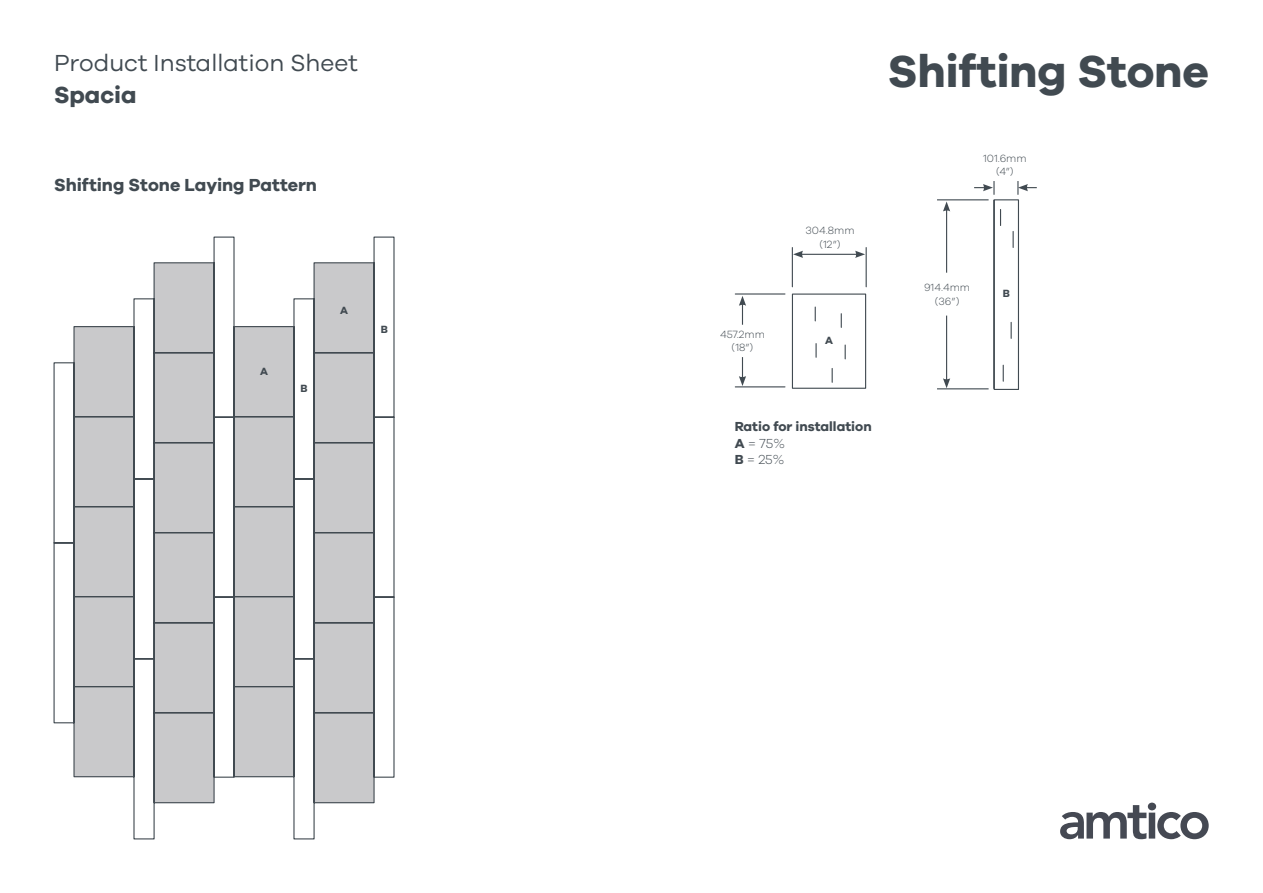
<style>
.page{position:relative;width:1263px;height:893px;background:#fff}
.page>*{position:absolute;margin:0;border:0;box-sizing:border-box;transform-origin:0 0}
.t1{font:700 46.05px "Galano Grotesque";letter-spacing:-.005em;color:#414a51}
.t2{font:24px "Galano Grotesque";color:#414a51}
.t3{font:700 24px "Galano Grotesque";color:#414a51}
.t4{font:700 18px "Galano Grotesque";color:#414a51}
.t5{font:700 13.5px/16.2px "Galano Grotesque";color:#414a51}
.t6{font:300 10.8px/13.5px "Galano Grotesque";color:#414a51;text-align:center}
.t7{font:700 10.8px "Galano Grotesque";color:#414a51}
.s1{font-weight:300}
</style>
<div class="page">
<svg style="left:1060px;top:803px;width:149px;height:36px"></svg>
<hr style="left:735px;top:386px;width:50px;height:1px;background:#414a51">
<hr style="left:735px;top:293px;width:50px;height:2px;background:#414a51">
<hr style="left:792px;top:248px;width:1px;height:39px;background:#414a51">
<hr style="left:866px;top:248px;width:1px;height:39px;background:#414a51">
<svg style="left:791px;top:293px;width:76px;height:96px"></svg>
<hr style="left:801px;top:254px;width:56px;height:1px;background:#414a51">
<svg style="left:793px;top:251px;width:10px;height:7px"></svg>
<svg style="left:855px;top:251px;width:10px;height:7px"></svg>
<svg style="left:739px;top:296px;width:7px;height:29px"></svg>
<svg style="left:739px;top:357px;width:7px;height:29px"></svg>
<hr style="left:937px;top:199px;width:51px;height:1px;background:#414a51">
<hr style="left:937px;top:388px;width:51px;height:1px;background:#414a51">
<hr style="left:946px;top:209px;width:1px;height:64px;background:#414a51">
<svg style="left:943px;top:201px;width:7px;height:10px"></svg>
<hr style="left:946px;top:316px;width:1px;height:65px;background:#414a51">
<svg style="left:943px;top:378px;width:7px;height:10px"></svg>
<svg style="left:974px;top:181px;width:20px;height:14px"></svg>
<svg style="left:53px;top:236px;width:342px;height:604px"></svg>
<svg style="left:1000px;top:209px;width:1px;height:16px"></svg>
<svg style="left:1012px;top:231px;width:2px;height:16px"></svg>
<svg style="left:1010px;top:322px;width:2px;height:16px"></svg>
<svg style="left:1003px;top:365px;width:1px;height:16px"></svg>
<div style="left:993px;top:199px;width:26px;height:191px;border:1px solid #414a51"></div>
<svg style="left:1017px;top:181px;width:20px;height:14px"></svg>
<h2 class="t2" style="left:54px;top:49px;width:305px">Product Installation Sheet</h2>
<h2 class="t3" style="left:54px;top:80px;width:84px">Spacia</h2>
<h3 class="t4" style="left:54px;top:174px;width:265px">Shifting Stone Laying Pattern</h3>
<p class="t7" style="left:260px;top:365px;width:9px">A</p>
<p class="t7" style="left:301px;top:382px;width:9px">B</p>
<p class="t7" style="left:340px;top:303px;width:9px">A</p>
<p class="t7" style="left:381px;top:322px;width:9px">B</p>
<p class="t6" style="left:805px;top:224px;width:51px">304.8mm (12”)</p>
<p class="t6" style="left:720px;top:327px;width:46px">457.2mm (18”)</p>
<p class="t7" style="left:825px;top:334px;width:9px">A</p>
<h1 class="t1" style="left:888px;top:43px;width:322px">Shifting Stone</h1>
<p class="t6" style="left:983px;top:151px;width:45px">101.6mm (4”)</p>
<p class="t6" style="left:924px;top:280px;width:48px">914.4mm (36”)</p>
<p class="t7" style="left:1003px;top:287px;width:9px">B</p>
<p class="t5" style="left:735px;top:418px;width:138px">Ratio for installation<br>A <span class="s1">= 75%<br></span>B <span class="s1">= 25%</span></p>
</div>
